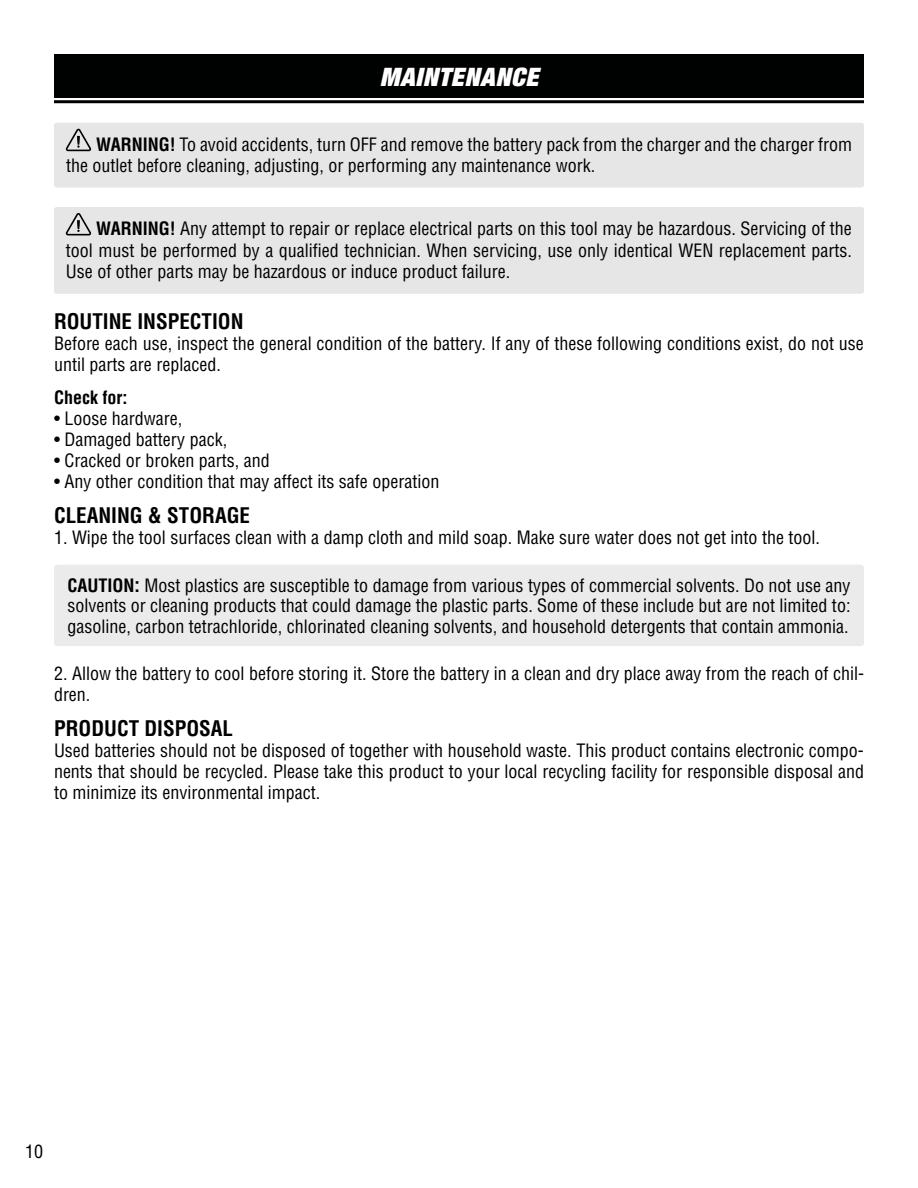
<style>
.page{position:relative;width:918px;height:1188px;background:#fff}
.page>*{position:absolute;margin:0;border:0;box-sizing:border-box;transform-origin:0 0}
.t1{font:italic 900 expanded 25.5px "Helvetica Neue";letter-spacing:.025em;color:#fff}
.t2{font:700 condensed 21px "Helvetica LT Std";color:#000}
.t3{font:condensed 18px/21px "Helvetica LT Std";color:#000}
.t4{font:700 condensed 18px "Helvetica LT Std";color:#000}
.s1{font-weight:700}
.s2{font-weight:700;font-size:19.5px}
</style>
<div class="page">
<div style="left:54px;top:54px;width:810px;height:44px;background:#000101"></div>
<hr style="left:54px;top:100px;width:810px;height:3px;background:#000">
<div style="left:54px;top:123px;width:810px;height:64px;background:#e6e6e6;border-radius:3px"></div>
<svg style="left:66px;top:129px;width:25px;height:22px"></svg>
<div style="left:54px;top:207px;width:810px;height:87px;background:#e6e6e6;border-radius:3px"></div>
<svg style="left:66px;top:213px;width:25px;height:22px"></svg>
<div style="left:55px;top:565px;width:808px;height:80px;background:#ebebec;border-radius:3px"></div>
<div style="left:54px;top:565px;width:810px;height:81px;border:2px solid #ebebec;border-radius:3px"></div>
<h1 class="t1" style="left:380px;top:61px;width:160px">MAINTENANCE</h1>
<p class="t3" style="left:66px;top:133px;width:788px;line-height:21.6px;text-indent:30px"><span class="s1">WARNING!</span> To avoid accidents, turn OFF and remove the battery pack from the charger and the charger from the outlet before cleaning, adjusting, or performing any maintenance work.</p>
<p class="t3" style="left:66px;top:218px;width:788px;line-height:21.6px;text-align:justify;text-indent:30px"><span class="s1">WARNING!</span> Any attempt to repair or replace electrical parts on this tool may be hazardous. Servicing of the tool must be performed by a qualified technician. When servicing, use only identical WEN replacement parts.<br>Use of other parts may be hazardous or induce product failure.</p>
<p class="t2" style="left:54px;top:308px;width:191px">ROUTINE INSPECTION</p>
<p class="t3" style="left:54px;top:333px;width:811px">Before each use, inspect the general condition of the battery. If any of these following conditions exist, do not use until parts are replaced.</p>
<p class="t4" style="left:54px;top:386px;width:75px">Check for:</p>
<p class="t3" style="left:54px;top:408px;width:130px">• Loose hardware,</p>
<p class="t3" style="left:54px;top:429px;width:175px">• Damaged battery pack,</p>
<p class="t3" style="left:54px;top:450px;width:217px">• Cracked or broken parts, and</p>
<p class="t3" style="left:54px;top:471px;width:387px">• Any other condition that may affect its safe operation</p>
<p class="t2" style="left:54px;top:502px;width:198px">CLEANING &amp; STORAGE</p>
<p class="t3" style="left:54px;top:527px;width:768px">1. Wipe the tool surfaces clean with a damp cloth and mild soap. Make sure water does not get into the tool.</p>
<p class="t3" style="left:68px;top:575px;width:785px;line-height:20.2px;text-align:justify"><span class="s1">CAUTION</span><span class="s2">:</span> Most plastics are susceptible to damage from various types of commercial solvents. Do not use any solvents or cleaning products that could damage the plastic parts. Some of these include but are not limited to: gasoline, carbon tetrachloride, chlorinated cleaning solvents, and household detergents that contain ammonia.</p>
<p class="t3" style="left:54px;top:663px;width:812px">2. Allow the battery to cool before storing it. Store the battery in a clean and dry place away from the reach of chil&shy;dren.</p>
<p class="t2" style="left:54px;top:715px;width:181px">PRODUCT DISPOSAL</p>
<p class="t3" style="left:54px;top:739px;width:812px;text-align:justify">Used batteries should not be disposed of together with household waste. This product contains electronic compo&shy;nents that should be recycled. Please take this product to your local recycling facility for responsible disposal and to minimize its environmental impact.</p>
<p class="t3" style="left:25px;top:1141px;width:19px">10</p>
</div>
